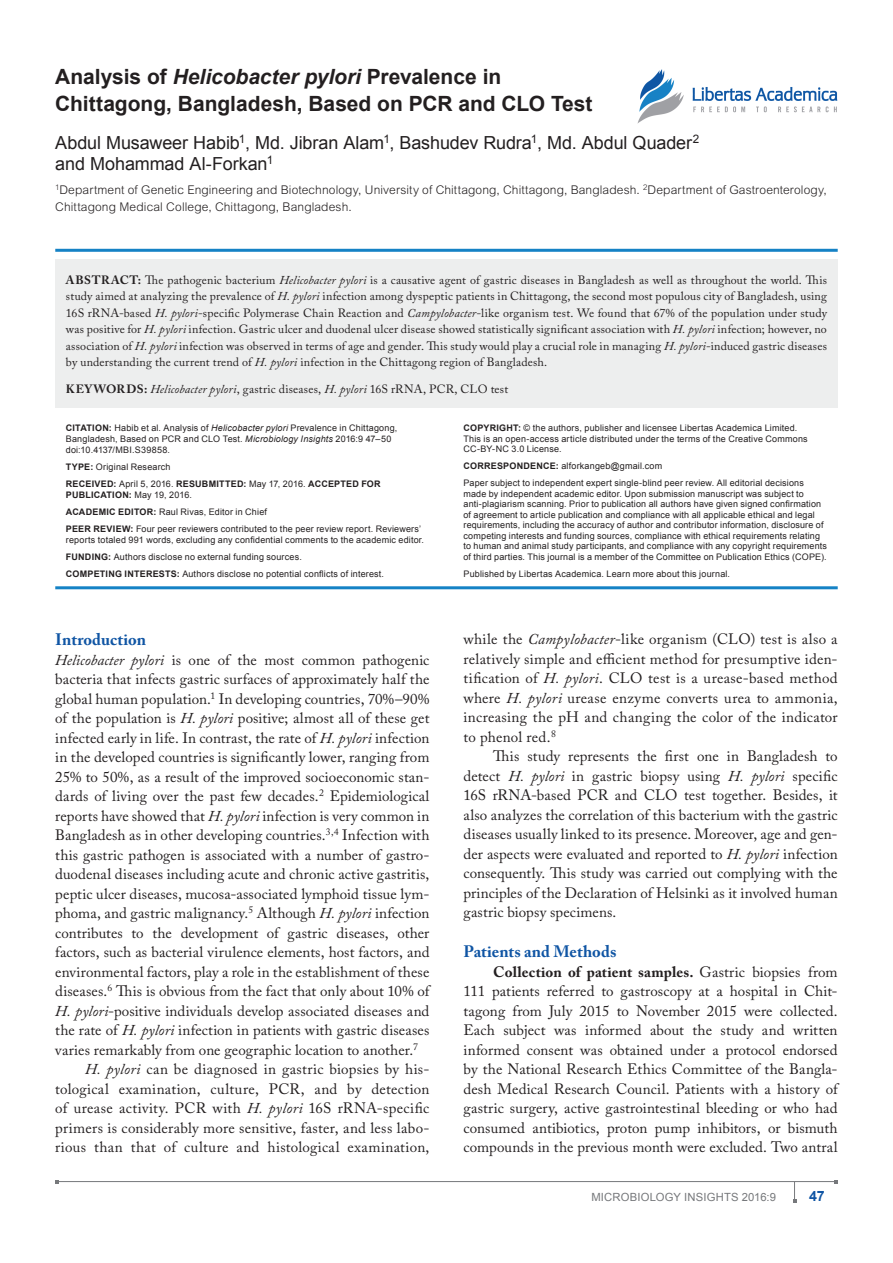
<style>
.page{position:relative;width:893px;height:1263px;background:#fff}
.page>*{position:absolute;margin:0;border:0;box-sizing:border-box;transform-origin:0 0}
.ArticleTitle{font:700 21px/27px "Arial";color:#231f20}
.AuthorName{font:18px/21px "Arial";letter-spacing:-.01em;color:#231f20}
.Heading1{font:700 16.5px "Adobe Caslon Pro";color:#1055a4}
.BodyText_First{font:15px/19.5px "Adobe Caslon Pro";color:#231f20;text-align:justify}
.BodyText{font:15px/19.5px "Adobe Caslon Pro";letter-spacing:.015em;color:#231f20;text-align:justify}
.Heading2{font:15px/19.5px "Adobe Caslon Pro";letter-spacing:.005em;color:#231f20;text-align:justify}
.RunningFooter-Folio{font:700 14.25px "Arial";color:#1055a4}
.t1{font:12px/16.5px "Adobe Caslon Pro";letter-spacing:.015em;color:#231f20;text-align:justify}
.AuthorAffiliation{font:300 12px/16.5px "Arial MT Std";letter-spacing:.01em;color:#231f20}
.RunningFooter{font:11.25px "Arial";letter-spacing:.015em;color:#76787b}
.t2{font:9px/10.5px "Arial";letter-spacing:.02em;color:#231f20}
.t3{font:italic 9px "Arial";letter-spacing:.02em;color:#231f20}
.s1{font-style:italic}
.s2{font-weight:700}
.s3{font-style:normal}
</style>
<div class="page">
<hr style="left:57px;top:1181px;width:779px;height:1px;background:#76787b">
<svg style="left:793px;top:1182px;width:3px;height:20px"></svg>
<img style="left:637px;top:69px;width:201px;height:55px">
<hr style="left:55px;top:249px;width:783px;height:3px;background:#1582c5">
<hr style="left:55px;top:586px;width:783px;height:3px;background:#1582c5">
<div style="left:55px;top:260px;width:783px;height:148px;background:#edeeee"></div>
<p class="ArticleTitle" style="left:55px;top:64px;width:539px">Analysis of <span class="s1">Helicobacter pylori</span> Prevalence in<br>Chittagong, Bangladesh, Based on PCR and CLO Test</p>
<p class="AuthorName" style="left:55px;top:133px;width:645px">Abdul Musaweer Habib<sup>1</sup>, Md. Jibran Alam<sup>1</sup>, Bashudev Rudra<sup>1</sup>, Md. Abdul Quader<sup>2 </sup>and Mohammad Al-Forkan<sup>1</sup></p>
<p class="AuthorAffiliation" style="left:55px;top:182px;width:773px"><sup>1</sup>Department of Genetic Engineering and Biotechnology, University of Chittagong, Chittagong, Bangladesh. <sup>2</sup>Department of Gastroenterology,<br>Chittagong Medical College, Chittagong, Bangladesh.</p>
<p class="t1" style="left:66px;top:271px;width:763px"><span class="s2">ABSTRACT:</span> The pathogenic bacterium <span class="s1">Helicobacter pylori</span> is a causative agent of gastric diseases in Bangladesh as well as throughout the world. This study aimed at analyzing the prevalence of <span class="s1">H. pylori</span> infection among dyspeptic patients in Chittagong, the second most populous city of Bangladesh, using 16S rRNA-based <span class="s1">H. pylori</span>-specific Polymerase Chain Reaction and <span class="s1">Campylobacter</span>-like organism test. We found that 67% of the population under study was positive for <span class="s1">H. pylori</span> infection. Gastric ulcer and duodenal ulcer disease showed statistically significant association with <span class="s1">H. pylori</span> infection; however, no association of <span class="s1">H. pylori</span> infection was observed in terms of age and gender. This study would play a crucial role in managing <span class="s1">H. pylori</span>-induced gastric diseases by understanding the current trend of <span class="s1">H. pylori</span> infection in the Chittagong region of Bangladesh.</p>
<p class="t1" style="left:66px;top:381px;width:444px"><span class="s2">KEYWORDS:</span> <span class="s1">Helicobacter pylori</span>, gastric diseases, <span class="s1">H. pylori</span> 16S rRNA, PCR, CLO test</p>
<p class="t2" style="left:66px;top:423px;width:333px"><span class="s2">CITATION:</span> H abib et al. Analysis of <span class="s1">Helicobacter pylori</span> Prevalence in Chittagong,<br>Bangladesh, Based on PCR and CLO</p>
<p class="t2" style="left:463px;top:423px;width:346px"><span class="s2">COPYRIGHT:</span> © the authors, publisher and licensee Libertas Academica Limited.<br>This is an open-access article distributed under the terms of the Creative Commons<br>CC-BY-NC 3.0 License.</p>
<p class="t2" style="left:463px;top:458px;width:342px;line-height:17px"><span class="s2">CORRESPONDENCE:</span> alforkangeb@gmail.com<br>Paper subject to independent expert single-blind peer review. All editorial decisions</p>
<p class="t2" style="left:463px;top:488px;width:365px">made by independent academic editor. Upon submission manuscript was subject to anti-plagiarism scanning. Prior to publication all authors have given signed confirmation of agreement to article publication and compliance with all applicable ethical and legal requirements, including the accuracy of author and contributor information, disclosure of competing interests and funding sources, compliance with ethical requirements relating to human and animal study participants, and compliance with any copyright requirements of third parties. This journal is a member of the Committee on Publication Ethics (COPE).</p>
<p class="t2" style="left:463px;top:568px;width:268px">Published by Libertas Academica. Learn more about this journal.</p>
<p class="t3" style="left:223px;top:433px;width:170px"><span class="s3">Test.</span> Microbiology Insights <span class="s3">2016:9 47–50</span></p>
<p class="t2" style="left:66px;top:441px;width:316px;line-height:17.1px">doi:10.4137/MBI .S39858.<br><span class="s2">TYPE:</span> Original Research<br><span class="s2">RECEIVED:</span> April 5, 2016. <span class="s2">RESUBMITTED:</span> May 17, 2016. <span class="s2">ACCEPTED FOR</span></p>
<p class="t2" style="left:66px;top:486px;width:357px;line-height:17.1px"><span class="s2">PUBLICATION:</span> May 19, 2016.<br><span class="s2">ACADEMIC EDITOR:</span> Raul Rivas, Editor in Chief<br><span class="s2">PEER REVIEW:</span> Four peer reviewers contributed to the peer review report. Reviewers’</p>
<p class="t2" style="left:66px;top:531px;width:360px;line-height:17.1px">reports totaled 991 words, excluding any confidential comments to the academic editor.<br><span class="s2">FUNDING:</span> Authors disclose no external funding sources.<br><span class="s2">COMPETING INTERESTS:</span> Authors disclose no potential conflicts of interest.</p>
<p class="Heading1" style="left:55px;top:630px;width:92px">Introduction</p>
<p class="BodyText_First" style="left:55px;top:650px;width:376px"><span class="s1">Helicobacter pylori</span> is one of the most common pathogenic bacteria that infects gastric surfaces of approximately half the global human population.<sup>1</sup> In developing countries, 70%–90% of the population is <span class="s1">H. pylori</span> positive; almost all of these get infected early in life. In contrast, the rate of <span class="s1">H. pylori</span> infection in the developed countries is significantly lower, ranging from 25% to 50%, as a result of the improved socioeconomic stan&shy;dards of living over the past few decades.<sup>2</sup> Epidemiological reports have showed that <span class="s1">H. pylori</span> infection is very common in Bangladesh as in other developing countries.<sup>3,4</sup> Infection with this gastric pathogen is associated with a number of gastro&shy;duodenal diseases including acute and chronic active gastritis, peptic ulcer diseases, mucosa-associated lymphoid tissue lym&shy;phoma, and gastric malignancy.<sup>5</sup> Although <span class="s1">H. pylori</span> infection contributes to the development of gastric diseases, other factors, such as bacterial virulence elements, host factors, and environmental factors, play a role in the establishment of these diseases.<sup>6</sup> This is obvious from the fact that only about 10% of <span class="s1">H. pylori</span>-positive individuals develop associated diseases and the rate of <span class="s1">H. pylori</span> infection in patients with gastric diseases varies remarkably from one geographic location to another.<sup>7</sup></p>
<p class="BodyText" style="left:55px;top:1059px;width:376px;text-indent:30px"><span class="s1">H. pylori</span> can be diagnosed in gastric biopsies by his&shy;tological examination, culture, PCR, and by detection of urease activity. PCR with <span class="s1">H. pylori</span> 16S rRNA-specific primers is considerably more sensitive, faster, and less labo&shy;rious than that of culture and histological examination,</p>
<p class="BodyText" style="left:463px;top:629px;width:376px">while the <span class="s1">Campylobacter</span>-like organism (CLO) test is also a relatively simple and efficient method for presumptive iden&shy;tification of <span class="s1">H. pylori</span>. CLO test is a urease-based method where <span class="s1">H. pylori</span> urease enzyme converts urea to ammonia, increasing the pH and changing the color of the indicator to phenol red.<sup>8</sup></p>
<p class="BodyText" style="left:463px;top:746px;width:376px;text-indent:30px">This study represents the first one in Bangladesh to detect <span class="s1">H. pylori</span> in gastric biopsy using <span class="s1">H. pylori</span> specific 16S rRNA-based PCR and CLO test together. Besides, it also analyzes the correlation of this bacterium with the gastric diseases usually linked to its presence. Moreover, age and gen&shy;der aspects were evaluated and reported to <span class="s1">H. pylori</span> infection consequently. This study was carried out complying with the principles of the Declaration of Helsinki as it involved human gastric biopsy specimens.</p>
<p class="Heading1" style="left:463px;top:942px;width:154px">Patients and Methods</p>
<p class="Heading2" style="left:463px;top:962px;width:376px;text-indent:30px"><span class="s2">Collection of patient samples.</span> Gastric biopsies from 111 patients referred to gastroscopy at a hospital in Chit&shy;tagong from July 2015 to November 2015 were collected.<br>Each subject was informed about the study and written informed consent was obtained under a protocol endorsed by the National Research Ethics Committee of the Bangla&shy;desh Medical Research Council. Patients with a history of gastric surgery, active gastrointestinal bleeding or who had consumed antibiotics, proton pump inhibitors, or bismuth compounds in the previous month were excluded. Two antral</p>
<p class="RunningFooter" style="left:591px;top:1189px;width:186px">Microbiology I nsights 2016:9</p>
<p class="RunningFooter-Folio" style="left:809px;top:1186px;width:17px">47</p>
</div>
